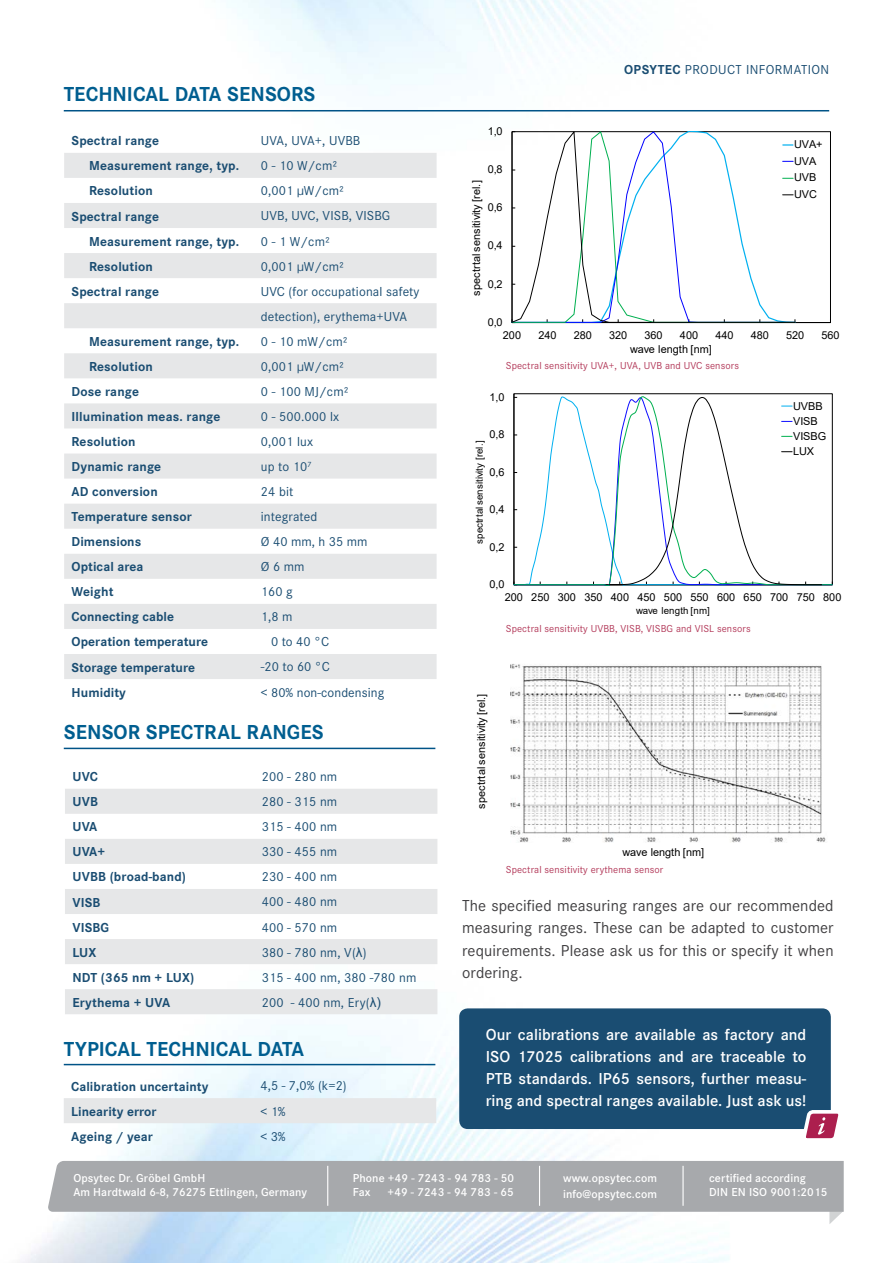
<style>
.page{position:relative;width:893px;height:1263px;background:#fff}
.page>*{position:absolute;margin:0;border:0;box-sizing:border-box;transform-origin:0 0}
.t1{font:700 21px "Corporate S";color:#005e90}
.t2{font:600 16.5px/21.8px "Corporate S";color:#fff;text-align:justify}
.t3{font:16.5px/22.5px "Corporate S";letter-spacing:.005em;color:#414042;text-align:justify}
.t4{font:700 13.5px "Corporate S";letter-spacing:.01em;color:#1a4d72}
.t5{font:13.5px/25px "Corporate S";letter-spacing:.01em;color:#1a4d72}
.t6{font:13.5px "Corporate S";letter-spacing:.03em;color:#1a4d72}
.t7{font:600 12px/14.4px "Corporate S";letter-spacing:.01em;color:#fff}
.t8{font:10.95px/16.6px "Arial";color:#000}
.t9{font:10.5px "Corporate S";letter-spacing:.01em;color:#b33a5a}
.t10{font:9.75px "Arial";color:#000}
.s1{font-family:"Arial"}
.s2{font-weight:700}
</style>
<div class="page">
<img style="left:21px;top:831px;width:708px;height:432px">
<img style="left:63px;top:0;width:743px;height:324px">
<hr style="left:512px;top:322px;width:318px;height:1px;background:#000">
<svg style="left:512px;top:131px;width:284px;height:192px"></svg>
<div style="left:777px;top:137px;width:50px;height:66px;background:#fff"></div>
<svg style="left:783px;top:144px;width:10px;height:2px"></svg>
<svg style="left:514px;top:394px;width:318px;height:191px"></svg>
<div style="left:779px;top:399px;width:49px;height:60px;background:#fff"></div>
<svg style="left:523px;top:395px;width:299px;height:190px"></svg>
<img style="left:511px;top:664px;width:315px;height:178px">
<hr style="left:64px;top:748px;width:371px;height:1px;background:#005387">
<svg style="left:65px;top:789px;width:372px;height:225px;fill:#e6e7e8"></svg>
<svg style="left:64px;top:153px;width:373px;height:526px;fill:#e6e7e8"></svg>
<hr style="left:64px;top:110px;width:765px;height:1px;background:#005387">
<div style="left:459px;top:1008px;width:372px;height:121px;background:#1a4d72;border-radius:9px"></div>
<svg style="left:48px;top:1098px;width:796px;height:126px"></svg>
<hr style="left:64px;top:1064px;width:371px;height:1px;background:#005387">
<h1 class="t1" style="left:64px;top:82px;width:253px">TECHNICAL DATA SENSORS</h1>
<p class="t4" style="left:72px;top:133px;width:89px">Spectral range</p>
<p class="t5" style="left:261px;top:128px;width:101px">UVA, UVA+, UVBB</p>
<p class="t4" style="left:89px;top:158px;width:152px">Measurement range, typ.</p>
<p class="t5" style="left:261px;top:153px;width:78px">0 - 10 W/cm²</p>
<p class="t4" style="left:89px;top:183px;width:65px">Resolution</p>
<p class="t5" style="left:261px;top:178px;width:85px">0,001 µW/cm²</p>
<p class="t4" style="left:72px;top:208px;width:89px">Spectral range</p>
<p class="t5" style="left:261px;top:204px;width:131px">UVB, UVC, VISB, VISBG</p>
<p class="t4" style="left:89px;top:233px;width:152px">Measurement range, typ.</p>
<p class="t5" style="left:261px;top:229px;width:71px">0 - 1 W/cm²</p>
<p class="t4" style="left:89px;top:258px;width:65px">Resolution</p>
<p class="t5" style="left:261px;top:254px;width:85px">0,001 µW/cm²</p>
<p class="t4" style="left:72px;top:283px;width:89px">Spectral range</p>
<p class="t5" style="left:261px;top:279px;width:160px">UVC (for occupational safety detection), erythema+UVA</p>
<p class="t4" style="left:89px;top:334px;width:152px">Measurement range, typ.</p>
<p class="t5" style="left:261px;top:329px;width:88px">0 - 10 mW/cm²</p>
<p class="t4" style="left:89px;top:359px;width:65px">Resolution</p>
<p class="t5" style="left:261px;top:354px;width:85px">0,001 µW/cm²</p>
<p class="t4" style="left:72px;top:384px;width:69px">Dose range</p>
<p class="t5" style="left:261px;top:379px;width:89px">0 - 100 MJ/cm²</p>
<p class="t4" style="left:72px;top:409px;width:150px">Illumination meas. range</p>
<p class="t5" style="left:261px;top:404px;width:80px">0 - 500.000 lx</p>
<p class="t4" style="left:72px;top:434px;width:65px">Resolution</p>
<p class="t5" style="left:261px;top:429px;width:54px">0,001 lux</p>
<p class="t4" style="left:72px;top:459px;width:91px">Dynamic range</p>
<p class="t5" style="left:261px;top:454px;width:52px">up to 10<sup>7</sup></p>
<p class="t4" style="left:72px;top:484px;width:88px">AD conversion</p>
<p class="t5" style="left:261px;top:479px;width:34px">24 bit</p>
<p class="t4" style="left:72px;top:509px;width:122px">Temperature sensor</p>
<p class="t5" style="left:261px;top:504px;width:58px">integrated</p>
<p class="t4" style="left:72px;top:534px;width:71px">Dimensions</p>
<p class="t5" style="left:261px;top:529px;width:108px">Ø 40 mm, h 35 mm</p>
<p class="t4" style="left:72px;top:559px;width:73px">Optical area</p>
<p class="t5" style="left:261px;top:554px;width:45px">Ø 6 mm</p>
<p class="t4" style="left:72px;top:584px;width:43px">Weight</p>
<p class="t5" style="left:261px;top:579px;width:33px">160 g</p>
<p class="t4" style="left:72px;top:609px;width:104px">Connecting cable</p>
<p class="t5" style="left:261px;top:604px;width:33px">1,8 m</p>
<p class="t4" style="left:72px;top:634px;width:138px">Operation temperature</p>
<p class="t5" style="left:271px;top:629px;width:60px">0 to 40 °C</p>
<p class="t4" style="left:72px;top:659px;width:125px">Storage temperature</p>
<p class="t5" style="left:261px;top:654px;width:71px">-20 to 60 °C</p>
<p class="t4" style="left:72px;top:684px;width:56px">Humidity</p>
<p class="t5" style="left:261px;top:680px;width:125px">&lt; 80% non-condensing</p>
<h1 class="t1" style="left:64px;top:719px;width:107px">SENSOR Spectral</h1>
<h1 class="t1" style="left:247px;top:719px;width:66px">RAnges</h1>
<p class="t4" style="left:72px;top:769px;width:27px">UVC</p>
<p class="t5" style="left:262px;top:764px;width:77px">200 - 280 nm</p>
<p class="t4" style="left:72px;top:794px;width:26px">UVB</p>
<p class="t5" style="left:262px;top:789px;width:77px">280 - 315 nm</p>
<p class="t4" style="left:72px;top:819px;width:27px">UVA</p>
<p class="t5" style="left:262px;top:814px;width:77px">315 - 400 nm</p>
<p class="t4" style="left:72px;top:844px;width:34px">UVA+</p>
<p class="t5" style="left:262px;top:839px;width:77px">330 - 455 nm</p>
<p class="t4" style="left:72px;top:869px;width:115px">UVBB (broad-band)</p>
<p class="t5" style="left:262px;top:864px;width:77px">230 - 400 nm</p>
<p class="t4" style="left:72px;top:894px;width:28px">VISB</p>
<p class="t5" style="left:262px;top:889px;width:77px">400 - 480 nm</p>
<p class="t4" style="left:72px;top:919px;width:29px">VISBG</p>
<p class="t5" style="left:262px;top:914px;width:77px">400 - 570 nm</p>
<p class="t4" style="left:72px;top:944px;width:25px">LUX</p>
<p class="t5" style="left:262px;top:940px;width:106px">380 - 780 nm, V(<span class="s1">λ</span>)</p>
<p class="t4" style="left:72px;top:969px;width:123px">NDT (365 nm + LUX)</p>
<p class="t5" style="left:262px;top:965px;width:156px">315 - 400 nm, 380 -780 nm</p>
<p class="t4" style="left:72px;top:994px;width:99px">Erythema + UVA</p>
<p class="t5" style="left:262px;top:990px;width:121px">200 - 400 nm, Ery(<span class="s1">λ)</span></p>
<h1 class="t1" style="left:64px;top:1037px;width:35px">Typical</h1>
<h1 class="t1" style="left:147px;top:1037px;width:159px">TECHNICAL DATA</h1>
<p class="t4" style="left:71px;top:1078px;width:139px">Calibration uncertainty</p>
<p class="t5" style="left:260px;top:1073px;width:88px">4,5 - 7,0% (k=2)</p>
<p class="t4" style="left:71px;top:1103px;width:87px">Linearity error</p>
<p class="t5" style="left:260px;top:1099px;width:27px">&lt; 1%</p>
<p class="t4" style="left:71px;top:1128px;width:83px">Ageing / year</p>
<p class="t5" style="left:260px;top:1124px;width:27px">&lt; 3%</p>
<p class="t8" style="left:488px;top:123px;width:16px">1,0</p>
<p class="t8" style="left:488px;top:161px;width:16px">0,8</p>
<p class="t8" style="left:468px;top:296px;width:117px;rotate:-90deg">spectrtal sensitivity [rel.]</p>
<p class="t8" style="left:488px;top:199px;width:16px">0,6</p>
<p class="t8" style="left:488px;top:237px;width:16px">0,4</p>
<p class="t8" style="left:488px;top:275px;width:16px">0,2</p>
<p class="t8" style="left:488px;top:313px;width:16px">0,0</p>
<p class="t6" style="left:624px;top:62px;width:207px"><span class="s2">Opsytec</span> Product Information</p>
<p class="t8" style="left:794px;top:136px;width:30px">UVA+<br>UVA<br>UVB<br>UVC</p>
<p class="t8" style="left:503px;top:326px;width:20px">200</p>
<p class="t8" style="left:538px;top:326px;width:20px">240</p>
<p class="t8" style="left:574px;top:326px;width:20px">280</p>
<p class="t8" style="left:609px;top:326px;width:20px">320</p>
<p class="t8" style="left:644px;top:326px;width:20px">360</p>
<p class="t8" style="left:680px;top:326px;width:20px">400</p>
<p class="t8" style="left:715px;top:326px;width:20px">440</p>
<p class="t8" style="left:751px;top:326px;width:20px">480</p>
<p class="t8" style="left:786px;top:326px;width:20px">520</p>
<p class="t8" style="left:821px;top:326px;width:20px">560</p>
<p class="t8" style="left:630px;top:340px;width:83px">wave length [nm]</p>
<p class="t9" style="left:506px;top:360px;width:235px">Spectral sensitivity UVA+, UVA, UVB and UVC sensors</p>
<p class="t8" style="left:489px;top:389px;width:16px">1,0</p>
<p class="t8" style="left:489px;top:426px;width:16px">0,8</p>
<p class="t10" style="left:472px;top:544px;width:105px;rotate:-90deg">spectrtal sensitivity [rel.]</p>
<p class="t8" style="left:489px;top:463px;width:16px">0,6</p>
<p class="t8" style="left:489px;top:501px;width:16px">0,4</p>
<p class="t8" style="left:489px;top:538px;width:16px">0,2</p>
<p class="t8" style="left:489px;top:576px;width:16px">0,0</p>
<p class="t8" style="left:793px;top:398px;width:35px;line-height:15.1px">UVBB<br>VISB<br>VISBG<br>LUX</p>
<p class="t8" style="left:505px;top:589px;width:338px">200 250 300 350 400 450 500 550 600 650 700 750 800</p>
<p class="t10" style="left:636px;top:604px;width:75px">wave length [nm]</p>
<p class="t9" style="left:506px;top:623px;width:246px">Spectral sensitivity UVBB, VISB, VISBG and VISL sensors</p>
<p class="t8" style="left:473px;top:809px;width:117px;rotate:-90deg">spectrtal sensitivity [rel.]</p>
<p class="t8" style="left:480px;top:702px;width:16px">0,6</p>
<p class="t8" style="left:614px;top:839px;width:20px">320</p>
<p class="t8" style="left:650px;top:839px;width:20px">360</p>
<p class="t8" style="left:685px;top:839px;width:20px">400</p>
<p class="t8" style="left:622px;top:843px;width:83px">wave length [nm]</p>
<p class="t9" style="left:506px;top:864px;width:159px">Spectral sensitivity erythema sensor</p>
<p class="t3" style="left:462px;top:894px;width:373px">The specified measuring ranges are our recommended measuring ranges. These can be adapted to customer requirements. Please ask us for this or specify it when ordering.</p>
<p class="t2" style="left:486px;top:1024px;width:322px">Our calibrations are available as factory and ISO 17025 calibrations and are traceable to PTB standards. IP65 sensors, further measu&shy;ring and spectral ranges available. Just ask us!</p>
<p class="t7" style="left:73px;top:1171px;width:235px">Opsytec Dr. Gröbel GmbH<br>Am Hardtwald 6-8, 76275 Ettlingen, Germany</p>
<p class="t7" style="left:353px;top:1171px;width:163px">Phone +49 - 7243 - 94 783 - 50<br>Fax</p>
<p class="t7" style="left:388px;top:1185px;width:128px">+49 - 7243 - 94 783 - 65</p>
<p class="t7" style="left:563px;top:1170px;width:96px;line-height:16.2px">www.opsytec.com info@opsytec.com</p>
<p class="t7" style="left:709px;top:1171px;width:120px">certified according<br>DIN EN ISO 9001:2015</p>
</div>
